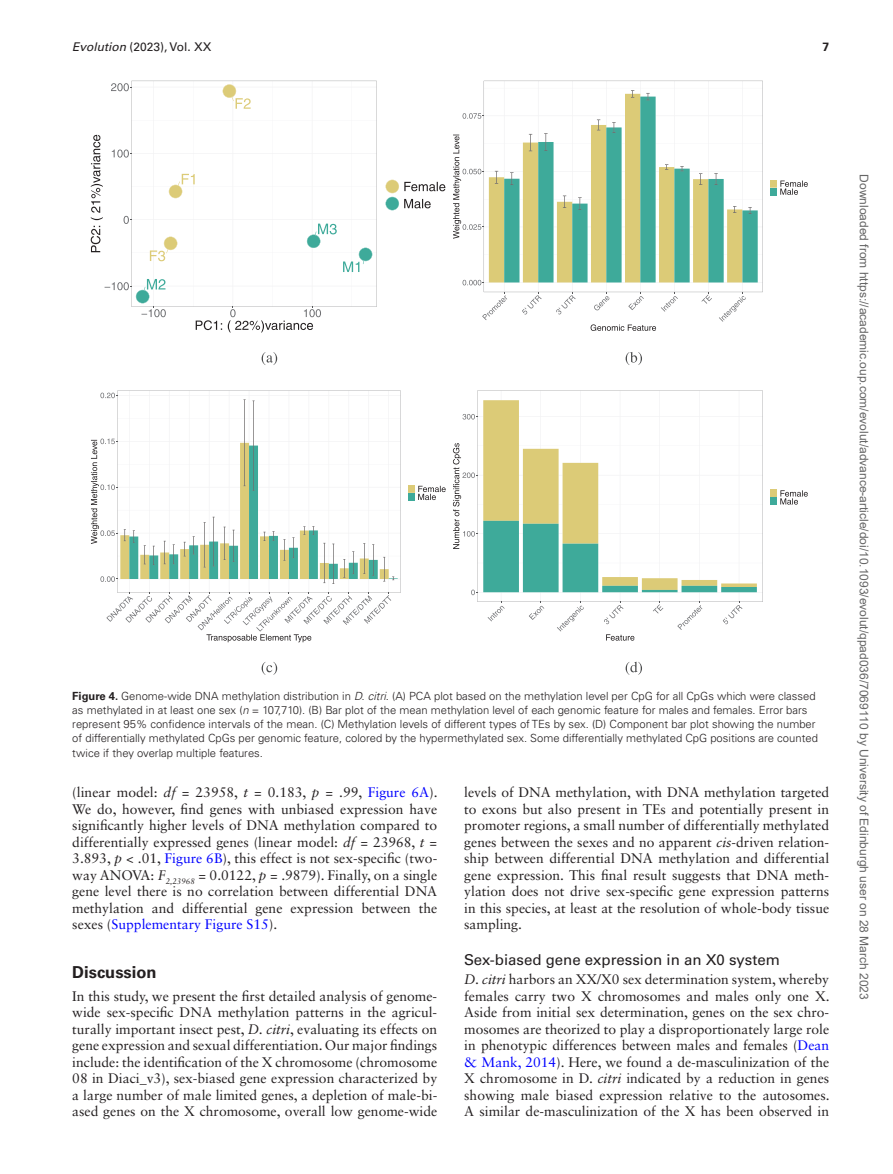
<style>
.page{position:relative;width:893px;height:1174px;background:#fff}
.page>*{position:absolute;margin:0;border:0;box-sizing:border-box;transform-origin:0 0}
.t1{font:700 16.5px "Univers LT Std";color:#231f20}
.t2{font:15px "Univers LT Std";color:#231f20}
.t3{font:13.8px/16.5px "Sabon LT Std";color:#231f20;text-align:justify}
.t4{font:12px "Arial";color:#666}
.t5{font:12px "Univers LT Std";color:#231f20}
.t6{font:700 12px "Univers LT Std";color:#231f20}
.t7{font:300 11.25px/14.2px "Univers LT Std";color:#231f20}
.s1{font-style:italic}
.s2{font-weight:700}
.s3{color:#00f}
</style>
<div class="page">
<svg style="left:262px;top:352px;width:15px;height:13px"></svg>
<svg style="left:91px;top:81px;width:717px;height:251px"></svg>
<svg style="left:626px;top:352px;width:16px;height:13px"></svg>
<svg style="left:262px;top:662px;width:15px;height:13px"></svg>
<svg style="left:91px;top:391px;width:717px;height:251px"></svg>
<svg style="left:626px;top:661px;width:16px;height:14px"></svg>
<p class="t5" style="left:72px;top:40px;width:141px"><span class="s1">Evolution</span> (2023), Vol. XX</p>
<p class="t6" style="left:822px;top:40px;width:8px">7</p>
<p class="t7" style="left:72px;top:688px;width:747px"><span class="s2">Figure 4.</span> Genome-wide DNA methylation distribution in <span class="s1">D. citri</span>. (A) PCA plot based on the methylation level per CpG for all CpGs which were classed as methylated in at least one sex (<span class="s1">n</span> = 107,710). (B) Bar plot of the mean methylation level of each genomic feature for males and females. Error bars represent 95% confidence intervals of the mean. (C) Methylation levels of different types of TEs by sex. (D) Component bar plot showing the number of differentially methylated CpGs per genomic feature, colored by the hypermethylated sex. Some differentially methylated CpG positions are counted twice if they overlap multiple features.</p>
<p class="t3" style="left:72px;top:784px;width:367px">(linear model: <span class="s1">df</span> = 23958, <span class="s1">t</span> = 0.183, <span class="s1">p</span> = .99, <span class="s3">Figure 6A</span>).<br>We do, however, find genes with unbiased expression have significantly higher levels of DNA methylation compared to differentially expressed genes (linear model: <span class="s1">df</span> = 23968, <span class="s1">t</span> = 3.893, <span class="s1">p</span> &lt; .01, <span class="s3">Figure 6B</span>), this effect is not sex-specific (two&shy;way ANOVA: <span class="s1">F</span><sub>2,23968</sub> = 0.0122, <span class="s1">p</span> = .9879). Finally, on a single gene level there is no correlation between differential DNA methylation and differential gene expression between the sexes (<span class="s3">Supplementary Figure S15</span>).</p>
<p class="t1" style="left:72px;top:962px;width:86px">Discussion</p>
<p class="t3" style="left:72px;top:987px;width:366px">In this study, we present the first detailed analysis of genome&shy;wide sex-specific DNA methylation patterns in the agricul&shy;turally important insect pest, <span class="s1">D. citri</span>, evaluating its effects on gene expression and sexual differentiation. Our major findings include: the identification of the X chromosome (chromosome 08 in Diaci_v3), sex-biased gene expression characterized by a large number of male limited genes, a depletion of male-bi&shy;ased genes on the X chromosome, overall low genome-wide</p>
<p class="t3" style="left:464px;top:784px;width:366px">levels of DNA methylation, with DNA methylation targeted to exons but also present in TEs and potentially present in promoter regions, a small number of differentially methylated genes between the sexes and no apparent <span class="s1">cis</span>-driven relation&shy;ship between differential DNA methylation and differential gene expression. This final result suggests that DNA meth&shy;ylation does not drive sex-specific gene expression patterns in this species, at least at the resolution of whole-body tissue sampling.</p>
<p class="t2" style="left:464px;top:950px;width:317px">Sex-biased gene expression in an X0 system</p>
<p class="t3" style="left:464px;top:971px;width:367px"><span class="s1">D. citri</span> harbors an XX/X0 sex determination system, whereby females carry two X chromosomes and males only one X.<br>Aside from initial sex determination, genes on the sex chro&shy;mosomes are theorized to play a disproportionately large role in phenotypic differences between males and females (<span class="s3">Dean &amp; Mank, 2014</span>). Here, we found a de-masculinization of the X chromosome in D. <span class="s1">citri</span> indicated by a reduction in genes showing male biased expression relative to the autosomes.<br>A similar de-masculinization of the X has been observed in</p>
<p class="t4" style="left:868px;top:174px;width:827px;rotate:90deg">Downloaded from https://academic.oup.com/evolut/advance-article/doi/10.1093/evolut/qpad036/7069110 by University of Edinburgh user on 28 March 2023</p>
</div>
